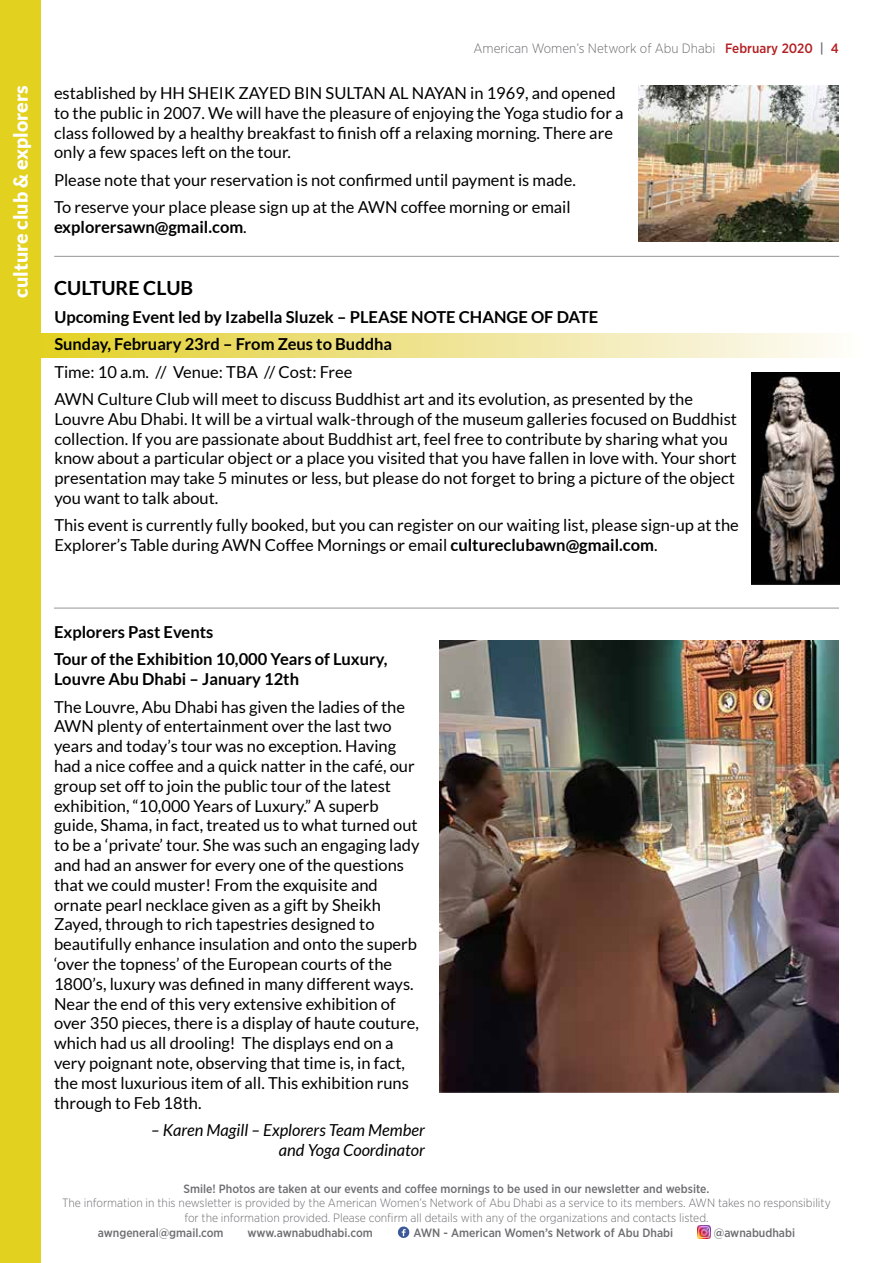
<style>
.page{position:relative;width:893px;height:1263px;background:#fff}
.page>*{position:absolute;margin:0;border:0;box-sizing:border-box;transform-origin:0 0}
.t1{font:900 19.5px "Lato";color:#fff}
.t2{font:700 19.5px "Lato";color:#000}
.t3{font:16.5px/19.8px "Lato";color:#000}
.t4{font:700 16.5px/27.3px "Lato";color:#000}
.t5{font:italic 16.5px/19.8px "Lato";color:#000;text-align:right}
.t6{font:300 13.5px "Gotham Narrow";color:#6d6e71}
.t7{font:300 12px/14.4px "Gotham Narrow";color:#6d6e71;text-align:center}
.t8{font:500 12px "Gotham Narrow";color:#6d6e71}
.s1{font-weight:500;color:#b42024}
.s2{font-weight:500}
.s3{font-weight:400}
.s4{font-weight:700}
</style>
<div class="page">
<svg style="left:398px;top:1226px;width:11px;height:12px"></svg>
<img style="left:697px;top:1225px;width:14px;height:14px">
<div style="left:41px;top:334px;width:823px;height:23px;background:linear-gradient(to right,#e2cf2b,#fdfbfe)"></div>
<div style="left:0;top:0;width:40px;height:1263px;background:#e2d11f"></div>
<hr style="left:54px;top:256px;width:785px;height:1px;background:#939598">
<img style="left:752px;top:373px;width:87px;height:212px">
<img style="left:639px;top:86px;width:200px;height:156px">
<hr style="left:54px;top:608px;width:785px;height:1px;background:#939598">
<img style="left:439px;top:641px;width:400px;height:451px">
<p class="t1" style="left:9px;top:298px;width:213px;rotate:-90deg">culture club &amp; explorers</p>
<p class="t6" style="left:473px;top:40px;width:367px">American Women’s Network of Abu Dhabi <span class="s1">February 2020</span> <span class="s2">|</span> <span class="s1">4</span></p>
<p class="t3" style="left:54px;top:83px;width:571px">established by HH SHEIK ZAYED BIN SULTAN AL NAYAN in 1969, and opened to the public in 2007. We will have the pleasure of enjoying the Yoga studio for a class followed by a healthy breakfast to finish off a relaxing morning. There are only a few spaces left on the tour.</p>
<p class="t3" style="left:54px;top:166px;width:523px;line-height:27.3px">Please note that your reservation is not confirmed until payment is made.<br>To reserve your place please sign up at the AWN coffee morning or email</p>
<p class="t4" style="left:54px;top:213px;width:194px">explorersawn@gmail.com<span class="s3">.</span></p>
<p class="t2" style="left:54px;top:277px;width:141px">CULTURE CLUB</p>
<p class="t4" style="left:54px;top:303px;width:546px">Upcoming Event led by Izabella Sluzek – PLEASE NOTE CHANGE OF DATE<br>Sunday, February 23rd – From Zeus to Buddha</p>
<p class="t3" style="left:54px;top:358px;width:640px;line-height:27.3px">Time: 10 a.m. // Venue: TBA // Cost: Free<br>AWN Culture Club will meet to discuss Buddhist art and its evolution, as presented by the</p>
<p class="t3" style="left:54px;top:409px;width:684px">Louvre Abu Dhabi. It will be a virtual walk-through of the museum galleries focused on Buddhist collection. If you are passionate about Buddhist art, feel free to contribute by sharing what you know about a particular object or a place you visited that you have fallen in love with. Your short presentation may take 5 minutes or less, but please do not forget to bring a picture of the object you want to talk about.</p>
<p class="t3" style="left:54px;top:515px;width:686px">This event is currently fully booked, but you can register on our waiting list, please sign-up at the<br>Explorer’s Table during AWN Coffee Mornings or email <span class="s4">cultureclubawn@gmail.com</span>.</p>
<p class="t4" style="left:54px;top:618px;width:335px">Explorers Past Events<br>Tour of the Exhibition 10,000 Years of Luxury,</p>
<p class="t4" style="left:54px;top:665px;width:246px">Louvre Abu Dhabi – January 12th</p>
<p class="t3" style="left:54px;top:696px;width:367px">The Louvre, Abu Dhabi has given the ladies of the AWN plenty of entertainment over the last two years and today’s tour was no exception. Having had a nice coffee and a quick natter in the café, our group set off to join the public tour of the latest exhibition, “10,000 Years of Luxury.” A superb guide, Shama, in fact, treated us to what turned out to be a ‘private’ tour. She was such an engaging lady and had an answer for every one of the questions that we could muster! From the exquisite and ornate pearl necklace given as a gift by Sheikh Zayed, through to rich tapestries designed to beautifully enhance insulation and onto the superb ‘over the topness’ of the European courts of the 1800’s, luxury was defined in many different ways.<br>Near the end of this very extensive exhibition of over 350 pieces, there is a display of haute couture, which had us all drooling! The displays end on a very poignant note, observing that time is, in fact, the most luxurious item of all. This exhibition runs through to Feb 18th.</p>
<p class="t5" style="left:151px;top:1120px;width:275px">– Karen Magill – Explorers Team Member and Yoga Coordinator</p>
<p class="t8" style="left:184px;top:1181px;width:527px">Smile! Photos are taken at our events and coffee mornings to be used in our newsletter and website.</p>
<p class="t7" style="left:62px;top:1195px;width:770px">The information in this newsletter is provided by the American Women’s Network of Abu Dhabi as a service to its members. AWN takes no responsibility for the information provided. Please confirm all details with any of the organizations and contacts listed.</p>
<p class="t8" style="left:98px;top:1226px;width:127px">awngeneral@gmail.com</p>
<p class="t8" style="left:248px;top:1226px;width:127px">www.awnabudhabi.com</p>
<p class="t8" style="left:413px;top:1226px;width:261px">AWN - American Women’s Network of Abu Dhabi</p>
<p class="t8" style="left:714px;top:1226px;width:83px">@awnabudhabi</p>
</div>
